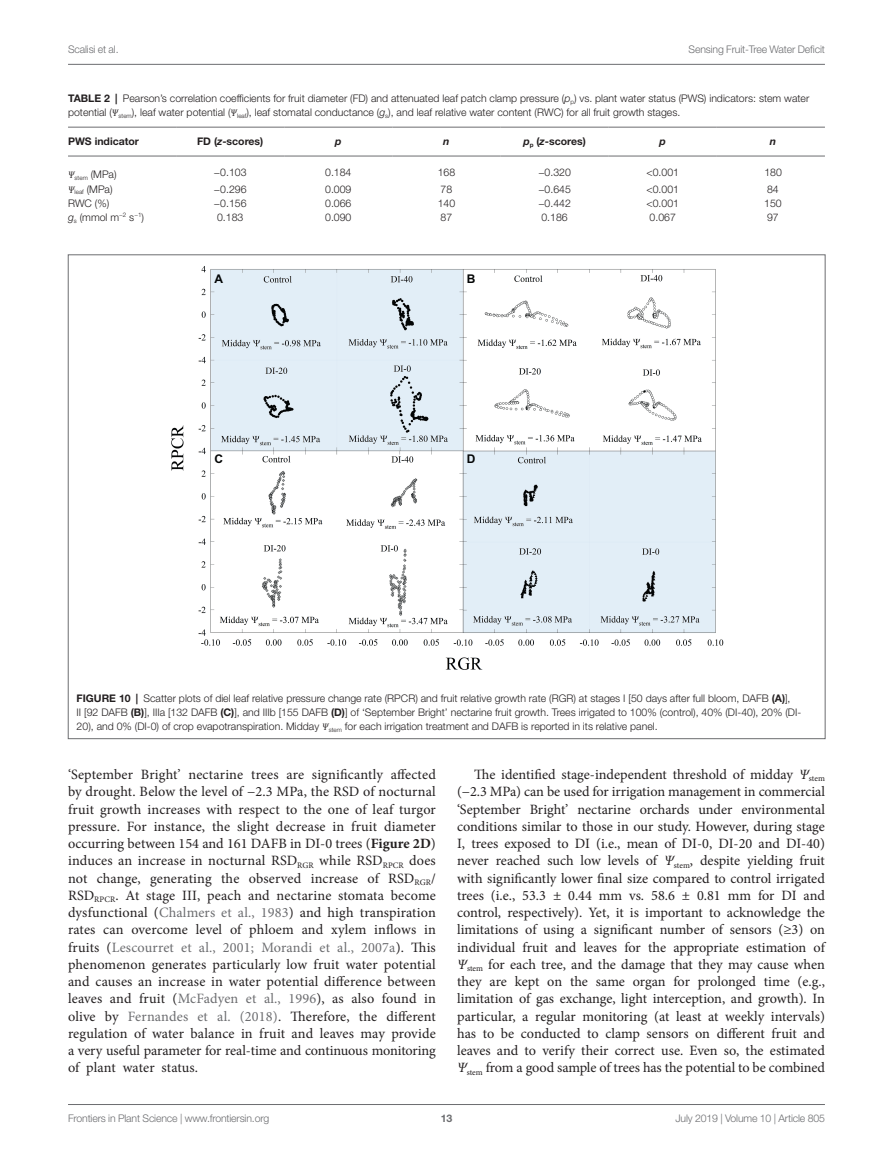
<style>
.page{position:relative;width:893px;height:1170px;background:#fff}
.page>*{position:absolute;margin:0;border:0;box-sizing:border-box;transform-origin:0 0}
.TEXT{font:14.25px/17.2px "Minion Pro";letter-spacing:-.01em;color:#231f20;text-align:justify}
.t1{font:700 12px "Arial";color:#030505}
.FIG_LEG{font:300 10.5px/14.2px "Helvetica Neue LT Std";color:#231f20}
.TT_NO_RULE{font:300 10.5px/14.2px "Helvetica Neue LT Std";color:#231f20}
.TB_TX{font:300 10.5px "Helvetica Neue LT Std";color:#231f20}
.t2{font:300 10.5px "Helvetica Neue LT Std";letter-spacing:-.015em;color:#6c6d70}
.TB_CH{font:700 10.5px "Helvetica Neue LT Std";color:#231f20}
.TB_CH-2{font:italic 700 10.5px "Helvetica Neue LT Std";color:#231f20}
.t3{font:700 10.5px "Helvetica Neue LT Std";color:#6c6d70}
.s1{font-weight:700}
.s2{font-style:italic}
.s3{font-family:"Gentium Plus";font-weight:400;font-style:italic}
.s4{color:#6c6d70}
</style>
<div class="page">
<hr style="left:68px;top:64px;width:757px;height:1px;background:#6c6d70">
<hr style="left:68px;top:1104px;width:757px;height:1px;background:#6c6d70">
<hr style="left:176px;top:127px;width:108px;height:1px;background:#6c6d70">
<hr style="left:284px;top:127px;width:108px;height:1px;background:#6c6d70">
<hr style="left:392px;top:127px;width:109px;height:1px;background:#6c6d70">
<hr style="left:501px;top:127px;width:108px;height:1px;background:#6c6d70">
<hr style="left:609px;top:127px;width:108px;height:1px;background:#6c6d70">
<hr style="left:717px;top:127px;width:108px;height:1px;background:#6c6d70">
<hr style="left:68px;top:127px;width:108px;height:1px;background:#6c6d70">
<hr style="left:68px;top:156px;width:108px;height:1px;background:#6c6d70">
<hr style="left:176px;top:156px;width:108px;height:1px;background:#6c6d70">
<hr style="left:284px;top:156px;width:108px;height:1px;background:#6c6d70">
<hr style="left:392px;top:156px;width:109px;height:1px;background:#6c6d70">
<hr style="left:501px;top:156px;width:108px;height:1px;background:#6c6d70">
<hr style="left:609px;top:156px;width:108px;height:1px;background:#6c6d70">
<hr style="left:717px;top:156px;width:108px;height:1px;background:#6c6d70">
<img style="left:171px;top:266px;width:553px;height:404px">
<p class="t2" style="left:68px;top:42px;width:52px">Scalisi et al.</p>
<p class="t2" style="left:689px;top:42px;width:138px">Sensing Fruit-Tree Water Deficit</p>
<p class="TT_NO_RULE" style="left:68px;top:91px;width:743px"><span class="s1">TABLE 2 |</span> Pearson’s correlation coefficients for fruit diameter (FD) and attenuated leaf patch clamp pressure (<span class="s2">p</span><sub>p</sub>) vs. plant water status (PWS) indicators: stem water potential (<span class="s3">Ψ</span><sub>stem</sub>), leaf water potential (<span class="s3">Ψ</span><sub>leaf</sub>), leaf stomatal conductance (<span class="s2">g</span><sub>s</sub>), and leaf relative water content (RWC) for all fruit growth stages.</p>
<p class="TB_CH" style="left:68px;top:135px;width:72px">PWS indicator</p>
<p class="TB_CH" style="left:197px;top:135px;width:68px">FD (<span class="s2">z</span>-scores)</p>
<p class="TB_CH-2" style="left:335px;top:135px;width:8px">p</p>
<p class="TB_CH-2" style="left:443px;top:135px;width:8px">n</p>
<p class="TB_CH" style="left:523px;top:135px;width:64px"><span class="s2">p</span><sub>p</sub> (<span class="s2">z</span>-scores)</p>
<p class="TB_CH-2" style="left:659px;top:135px;width:8px">p</p>
<p class="TB_CH-2" style="left:770px;top:135px;width:8px">n</p>
<p class="TB_TX" style="left:68px;top:168px;width:50px"><span class="s3">Ψ</span><sub>stem</sub> (MPa)</p>
<p class="TB_TX" style="left:214px;top:166px;width:34px">−0.103</p>
<p class="TB_TX" style="left:325px;top:166px;width:28px">0.184</p>
<p class="TB_TX" style="left:438px;top:166px;width:19px">168</p>
<p class="TB_TX" style="left:538px;top:166px;width:34px">−0.320</p>
<p class="TB_TX" style="left:646px;top:166px;width:34px">&lt;0.001</p>
<p class="TB_TX" style="left:764px;top:166px;width:19px">180</p>
<p class="TB_TX" style="left:68px;top:182px;width:46px"><span class="s3">Ψ</span><sub>leaf</sub> (MPa)</p>
<p class="TB_TX" style="left:214px;top:182px;width:34px">−0.296</p>
<p class="TB_TX" style="left:325px;top:182px;width:28px">0.009</p>
<p class="TB_TX" style="left:441px;top:182px;width:13px">78</p>
<p class="TB_TX" style="left:538px;top:182px;width:34px">−0.645</p>
<p class="TB_TX" style="left:646px;top:182px;width:34px">&lt;0.001</p>
<p class="TB_TX" style="left:767px;top:182px;width:13px">84</p>
<p class="TB_TX" style="left:68px;top:197px;width:43px">RWC (%)</p>
<p class="TB_TX" style="left:214px;top:197px;width:34px">−0.156</p>
<p class="TB_TX" style="left:325px;top:197px;width:28px">0.066</p>
<p class="TB_TX" style="left:438px;top:197px;width:19px">140</p>
<p class="TB_TX" style="left:538px;top:197px;width:34px">−0.442</p>
<p class="TB_TX" style="left:646px;top:197px;width:34px">&lt;0.001</p>
<p class="TB_TX" style="left:764px;top:197px;width:19px">150</p>
<p class="TB_TX" style="left:68px;top:211px;width:78px"><span class="s2">g</span><sub>s</sub> (mmol m<sup>−2</sup> s<sup>−1</sup>)</p>
<p class="TB_TX" style="left:217px;top:211px;width:28px">0.183</p>
<p class="TB_TX" style="left:325px;top:211px;width:28px">0.090</p>
<p class="TB_TX" style="left:441px;top:211px;width:13px">87</p>
<p class="TB_TX" style="left:541px;top:211px;width:28px">0.186</p>
<p class="TB_TX" style="left:650px;top:211px;width:28px">0.067</p>
<p class="TB_TX" style="left:767px;top:211px;width:13px">97</p>
<p class="t1" style="left:215px;top:271px;width:10px">A</p>
<p class="t1" style="left:467px;top:271px;width:10px">B</p>
<p class="t1" style="left:215px;top:451px;width:10px">C</p>
<p class="t1" style="left:467px;top:451px;width:10px">D</p>
<p class="FIG_LEG" style="left:77px;top:690px;width:726px"><span class="s1">FIGURE 10 |</span> Scatter plots of diel leaf relative pressure change rate (RPCR) and fruit relative growth rate (RGR) at stages I [50 days after full bloom, DAFB <span class="s1">(A)</span>],<br>II [92 DAFB <span class="s1">(B)</span>], IIIa [132 DAFB <span class="s1">(C)</span>], and IIIb [155 DAFB <span class="s1">(D)</span>] of ‘September Bright’ nectarine fruit growth. Trees irrigated to 100% (control), 40% (DI-40), 20% (DI-<br>20), and 0% (DI-0) of crop evapotranspiration. Midday <span class="s3">Ψ</span><sub>stem</sub> for each irrigation treatment and DAFB is reported in its relative panel.</p>
<p class="TEXT" style="left:68px;top:765px;width:369px">‘September Bright’ nectarine trees are significantly affected by drought. Below the level of −2.3 MPa, the RSD of nocturnal fruit growth increases with respect to the one of leaf turgor pressure. For instance, the slight decrease in fruit diameter occurring between 154 and 161 DAFB in DI-0 trees (<span class="s1">Figure 2D</span>) induces an increase in nocturnal RSD<sub>RGR</sub> while RSD<sub>RPCR</sub> does not change, generating the observed increase of RSD<sub>RGR</sub>/ RSD<sub>RPCR</sub>. At stage III, peach and nectarine stomata become dysfunctional (<span class="s4">Chalmers et al., 1983</span>) and high transpiration rates can overcome level of phloem and xylem inflows in fruits (<span class="s4">Lescourret et al., 2001; Morandi et al., 2007a</span>). This phenomenon generates particularly low fruit water potential and causes an increase in water potential difference between leaves and fruit (<span class="s4">McFadyen et al., 1996</span>), as also found in olive by <span class="s4">Fernandes et al. (2018)</span>. Therefore, the different regulation of water balance in fruit and leaves may provide a very useful parameter for real-time and continuous monitoring of plant water status.</p>
<p class="TEXT" style="left:457px;top:765px;width:369px;text-indent:17px">The identified stage-independent threshold of midday <span class="s2">Ψ</span><sub>stem </sub>(−2.3 MPa) can be used for irrigation management in commercial ‘September Bright’ nectarine orchards under environmental conditions similar to those in our study. However, during stage I, trees exposed to DI (i.e., mean of DI-0, DI-20 and DI-40) never reached such low levels of <span class="s2">Ψ</span><sub>stem</sub>, despite yielding fruit with significantly lower final size compared to control irrigated trees (i.e., 53.3 ± 0.44 mm vs. 58.6 ± 0.81 mm for DI and control, respectively). Yet, it is important to acknowledge the limitations of using a significant number of sensors (≥3) on individual fruit and leaves for the appropriate estimation of <span class="s2">Ψ</span><sub>stem</sub> for each tree, and the damage that they may cause when they are kept on the same organ for prolonged time (e.g., limitation of gas exchange, light interception, and growth). In particular, a regular monitoring (at least at weekly intervals) has to be conducted to clamp sensors on different fruit and leaves and to verify their correct use. Even so, the estimated <span class="s2">Ψ</span><sub>stem</sub> from a good sample of trees has the potential to be combined</p>
<p class="t2" style="left:68px;top:1111px;width:203px">Frontiers in Plant Science | www.frontiersin.org</p>
<p class="t3" style="left:441px;top:1111px;width:13px">13</p>
<p class="t2" style="left:675px;top:1111px;width:151px">July 2019 | Volume 10 | Article 805</p>
</div>
